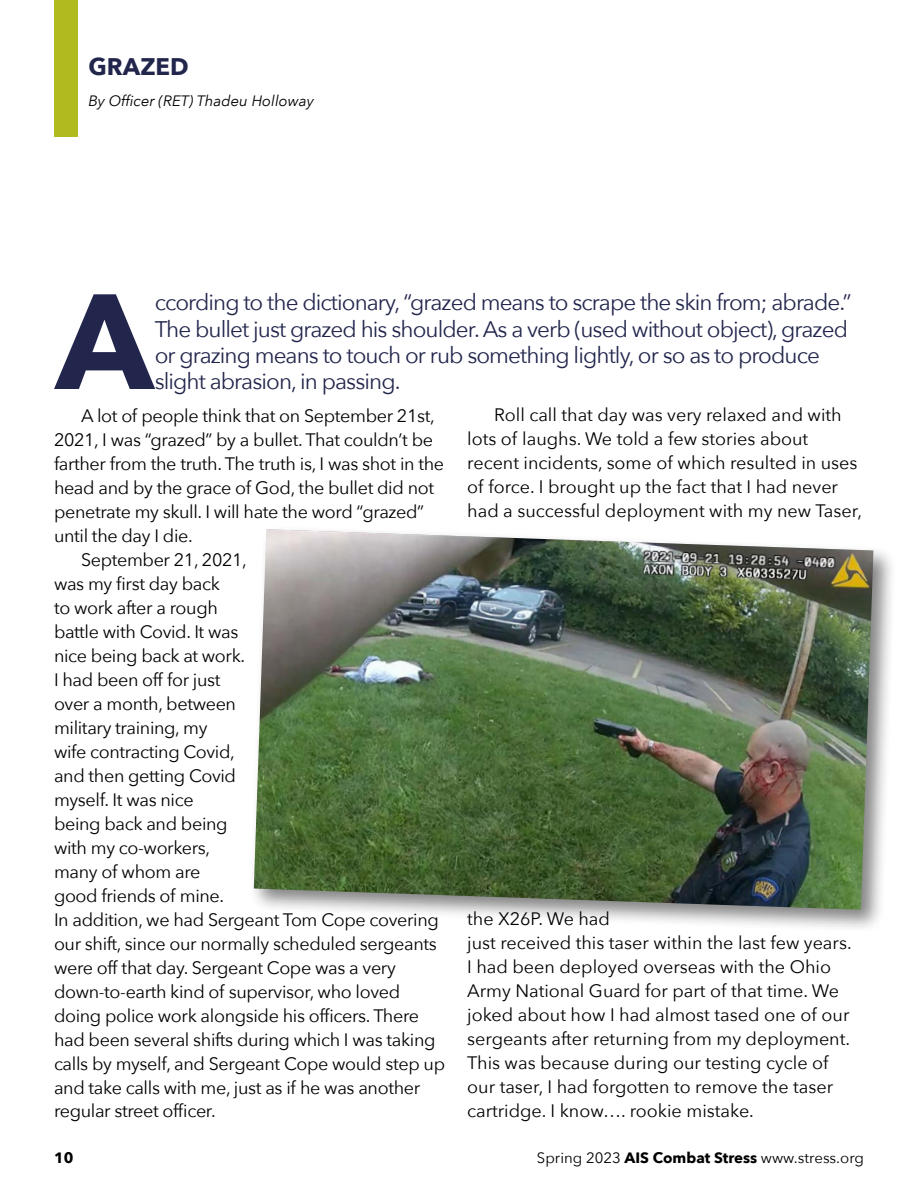
<style>
.page{position:relative;width:918px;height:1188px;background:#fff}
.page>*{position:absolute;margin:0;border:0;box-sizing:border-box;transform-origin:0 0}
.t1{font:700 133.8px "Avenir Next";color:#22264c}
.t2{font:700 24px "Avenir Next";color:#22264c}
.t3{font:22.5px/26.2px "Avenir Next";letter-spacing:-.04em;color:#22264c}
.t4{font:18px "Avenir Next";letter-spacing:-.02em;color:#000}
.t5{font:18px/24px "Avenir Next";color:#000}
.t6{font:15px "Avenir Next";color:#000}
.t7{font:italic 15px "Avenir Next";color:#000}
.t8{font:700 15px "Avenir Next";color:#000}
.s1{font-weight:700}
</style>
<div class="page">
<div style="left:54px;top:0;width:24px;height:137px;background:#b2bb1e"></div>
<div style="left:249px;top:524px;width:648px;height:410px;background:#000;opacity:.49"></div>
<img style="left:254px;top:529px;width:619px;height:381px">
<div style="left:891px;top:716px;width:27px;height:350px;background:#fff"></div>
<h2 class="t2" style="left:88px;top:46px;width:102px">GRAZED</h2>
<p class="t7" style="left:88px;top:88px;width:227px">By Officer (RET) Thadeu Holloway</p>
<h1 class="t1" style="left:56px;top:226px;width:99px">A</h1>
<p class="t3" style="left:155px;top:289px;width:698px">ccording to the dictionary, “grazed means to scrape the skin from; abrade.” The bullet just grazed his shoulder. As a verb (used without object), grazed or grazing means to touch or rub something lightly, or so as to produce slight abrasion, in passing.</p>
<p class="t4" style="left:81px;top:405px;width:355px">A lot of people think that on September 21st,</p>
<p class="t4" style="left:54px;top:429px;width:381px">2021, I was “grazed” by a bullet. That couldn’t be</p>
<p class="t4" style="left:54px;top:453px;width:392px">farther from the truth. The truth is, I was shot in the</p>
<p class="t4" style="left:54px;top:477px;width:382px">head and by the grace of God, the bullet did not</p>
<p class="t4" style="left:54px;top:501px;width:372px">penetrate my skull. I will hate the word “grazed”</p>
<p class="t4" style="left:54px;top:525px;width:140px">until the day I die.</p>
<p class="t4" style="left:81px;top:549px;width:167px">September 21, 2021,</p>
<p class="t4" style="left:54px;top:573px;width:167px">was my first day back</p>
<p class="t4" style="left:54px;top:597px;width:165px">to work after a rough</p>
<p class="t4" style="left:54px;top:621px;width:186px">battle with Covid. It was</p>
<p class="t4" style="left:54px;top:645px;width:193px">nice being back at work.</p>
<p class="t4" style="left:54px;top:669px;width:168px">I had been off for just</p>
<p class="t4" style="left:54px;top:693px;width:184px">over a month, between</p>
<p class="t4" style="left:54px;top:717px;width:155px">military training, my</p>
<p class="t4" style="left:54px;top:741px;width:182px">wife contracting Covid,</p>
<p class="t4" style="left:54px;top:765px;width:184px">and then getting Covid</p>
<p class="t4" style="left:54px;top:789px;width:141px">myself. It was nice</p>
<p class="t4" style="left:54px;top:813px;width:175px">being back and being</p>
<p class="t4" style="left:54px;top:837px;width:158px">with my co-workers,</p>
<p class="t4" style="left:54px;top:861px;width:148px">many of whom are</p>
<p class="t4" style="left:54px;top:885px;width:172px">good friends of mine.</p>
<p class="t4" style="left:54px;top:909px;width:386px">In addition, we had Sergeant Tom Cope covering</p>
<p class="t4" style="left:54px;top:933px;width:384px">our shift, since our normally scheduled sergeants</p>
<p class="t4" style="left:54px;top:957px;width:343px">were off that day. Sergeant Cope was a very</p>
<p class="t4" style="left:54px;top:981px;width:348px">down-to-earth kind of supervisor, who loved</p>
<p class="t4" style="left:54px;top:1005px;width:367px">doing police work alongside his officers. There</p>
<p class="t4" style="left:54px;top:1029px;width:383px">had been several shifts during which I was taking</p>
<p class="t4" style="left:54px;top:1053px;width:393px">calls by myself, and Sergeant Cope would step up</p>
<p class="t4" style="left:54px;top:1076px;width:368px">and take calls with me, just as if he was another</p>
<p class="t4" style="left:54px;top:1100px;width:163px">regular street officer.</p>
<p class="t5" style="left:467px;top:403px;width:396px;text-indent:27px">Roll call that day was very relaxed and with lots of laughs. We told a few stories about recent incidents, some of which resulted in uses of force. I brought up the fact that I had never had a successful deployment with my new Taser,</p>
<p class="t5" style="left:467px;top:907px;width:386px">the X26P. We had<br>just received this taser within the last few years.<br>I had been deployed overseas with the Ohio Army National Guard for part of that time. We joked about how I had almost tased one of our sergeants after returning from my deployment.<br>This was because during our testing cycle of our taser, I had forgotten to remove the taser cartridge. I know…. rookie mistake.</p>
<p class="t8" style="left:54px;top:1144px;width:21px">10</p>
<p class="t6" style="left:537px;top:1148px;width:329px">Spring 2023 <span class="s1">AIS Combat Stress</span> www.stress.org</p>
</div>
